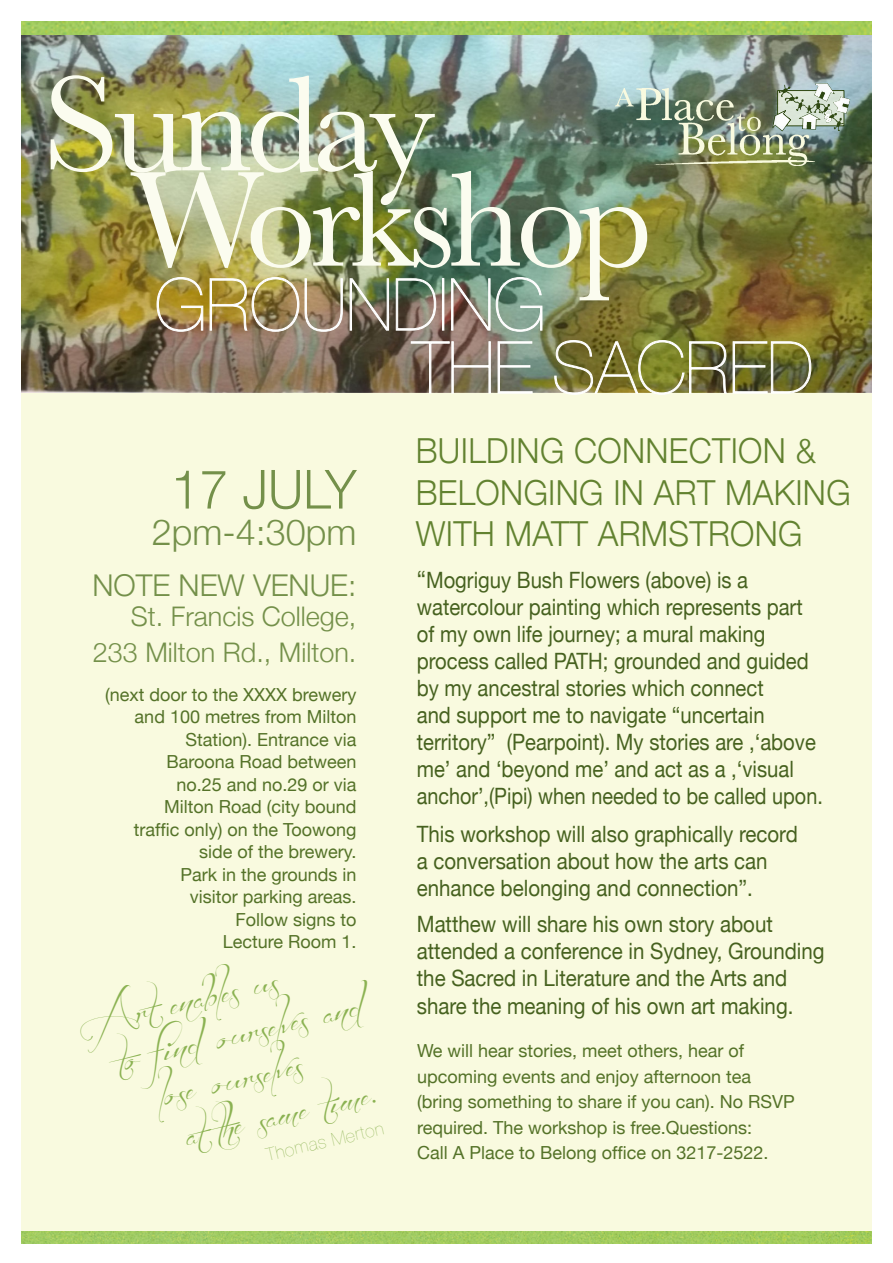
<style>
.page{position:relative;width:893px;height:1263px;background:#fff}
.page>*{position:absolute;margin:0;border:0;box-sizing:border-box;transform-origin:0 0}
.H1_Sunday_Workshop{font:141px "Baskerville";letter-spacing:-.05em;color:#fbfcef}
.H2_Workshop_title{font:200 72px/63px "Helvetica Neue";color:#fff}
.H3_DATE{font:300 54px "Helvetica Neue";color:#74904a;scale:.95 1}
.H3_Time{font:300 36px "Helvetica Neue";color:#74904a}
.t1{font:300 34.5px/41.4px "Helvetica Neue";letter-spacing:.01em;color:#628230;scale:.95 1}
.H4_Venue{font:300 30px "Helvetica Neue";color:#74904a}
.H4_Venue-2{font:300 27px/36px "Helvetica Neue";color:#74904a;text-align:right}
.P_MAIN_WORKSHOP_DESC{font:26.1px "Beforethe Rain";color:#8bb252}
.P_MAIN_WORKSHOP_DESC-2{font:22.5px/27px "Helvetica Neue";color:#46611f;scale:.9 1}
.P_MAIN_WORKSHOP_DESC-3{font:22.5px/27.6px "Helvetica Neue";color:#46611f;scale:.91 1}
.H4_Venue_details_12{font:18px/22.5px "Helvetica Neue";color:#547228;text-align:right}
.P_No_RSVP_Questions{font:18px/25.5px "Helvetica Neue";color:#547228}
.P_MAIN_WORKSHOP_DESC-4{font:200 18px "Helvetica Neue";color:#8bb252}
.s1{font-size:24px}
</style>
<div class="page">
<div style="left:21px;top:391px;width:851px;height:846px;background:#f9fadf"></div>
<img style="left:21px;top:34px;width:851px;height:359px">
<img style="left:21px;top:1231px;width:851px;height:13px">
<svg style="left:156px;top:277px;width:47px;height:55px;background:#ad9551"></svg>
<img style="left:209px;top:277px;width:134px;height:55px">
<svg style="left:349px;top:278px;width:40px;height:53px;background:#818169"></svg>
<svg style="left:396px;top:278px;width:40px;height:53px;background:#7c7e6f"></svg>
<div style="left:442px;top:278px;width:2px;height:52px;border:1px solid #fff"></div>
<svg style="left:451px;top:277px;width:92px;height:55px;background:#8d9c8d"></svg>
<svg style="left:411px;top:341px;width:80px;height:53px;background:#8a796b"></svg>
<svg style="left:497px;top:341px;width:36px;height:53px;background:#8c9788"></svg>
<img style="left:554px;top:340px;width:257px;height:55px">
<img style="left:616px;top:88px;width:199px;height:77px">
<svg style="left:772px;top:83px;width:78px;height:48px;background:#b1bfb1"></svg>
<img style="left:21px;top:21px;width:851px;height:13px">
<h1 class="H1_Sunday_Workshop" style="left:43px;top:42px;width:394px">Sunday</h1>
<h1 class="H1_Sunday_Workshop" style="left:131px;top:137px;width:524px">Workshop</h1>
<h2 class="H2_Workshop_title" style="left:412px;top:271px;width:403px;text-indent:-258px">GROUNDING<br>THE SACRED</h2>
<h3 class="H3_DATE" style="left:171px;top:446px;width:197px">17 JULY</h3>
<h3 class="H3_Time" style="left:152px;top:503px;width:206px">2pm-4:30pm</h3>
<h4 class="H4_Venue" style="left:92px;top:561px;width:265px">NOTE NEW VENUE:</h4>
<h4 class="H4_Venue-2" style="left:93px;top:596px;width:265px">St. Francis College,<br>233 Milton Rd., Milton.</h4>
<h4 class="H4_Venue_details_12" style="left:105px;top:684px;width:253px">(next door to the XXXX brewery and 100 metres from Milton<br>Station). Entrance via<br>Baroona Road between<br>no.25 and no.29 or via<br>Milton Road (city bound<br>traffic only) on the Toowong side of the brewery.<br>Park in the grounds in<br>visitor parking areas.<br>Follow signs to<br>Lecture Room 1.</h4>
<p class="P_MAIN_WORKSHOP_DESC" style="left:76px;top:1011px;width:206px;rotate:-13deg">Art enables us</p>
<p class="P_MAIN_WORKSHOP_DESC" style="left:117px;top:1046px;width:250px;rotate:-13deg">to find ourselves and</p>
<p class="P_MAIN_WORKSHOP_DESC" style="left:157px;top:1081px;width:147px;rotate:-13deg">lose ourselves</p>
<p class="P_MAIN_WORKSHOP_DESC" style="left:183px;top:1122px;width:195px;rotate:-13deg">at the same time.</p>
<p class="P_MAIN_WORKSHOP_DESC-4" style="left:263px;top:1141px;width:122px;rotate:-13deg">Thomas Merton</p>
<p class="t1" style="left:416px;top:428px;width:459px">BUILDING CONNECTION &amp;<br>BELONGING IN ART MAKING<br>WITH MATT ARMSTRONG</p>
<p class="P_MAIN_WORKSHOP_DESC-2" style="left:417px;top:568px;width:453px"><span class="s1">“</span>Mogriguy Bush Flowers (above) is a watercolour painting which represents part of my own life journey; a mural making process called PATH; grounded and guided by my ancestral stories which connect<br>and support me to navigate “uncertain territory” (Pearpoint). My stories are ‚‘above me’ and ‘beyond me’ and act as a ‚‘visual anchor’,(Pipi) when needed to be called upon.</p>
<p class="P_MAIN_WORKSHOP_DESC-3" style="left:417px;top:822px;width:420px;line-height:27px">This workshop will also graphically record a conversation about how the arts can enhance belonging and connection”.</p>
<p class="P_MAIN_WORKSHOP_DESC-3" style="left:417px;top:911px;width:450px">Matthew will share his own story about attended a conference in Sydney, Grounding the Sacred in Literature and the Arts and share the meaning of his own art making.</p>
<p class="P_No_RSVP_Questions" style="left:417px;top:1039px;width:379px">We will hear stories, meet others, hear of upcoming events and enjoy afternoon tea (bring something to share if you can). No RSVP required. The workshop is free.Questions:<br>Call A Place to Belong office on 3217-2522.</p>
</div>
